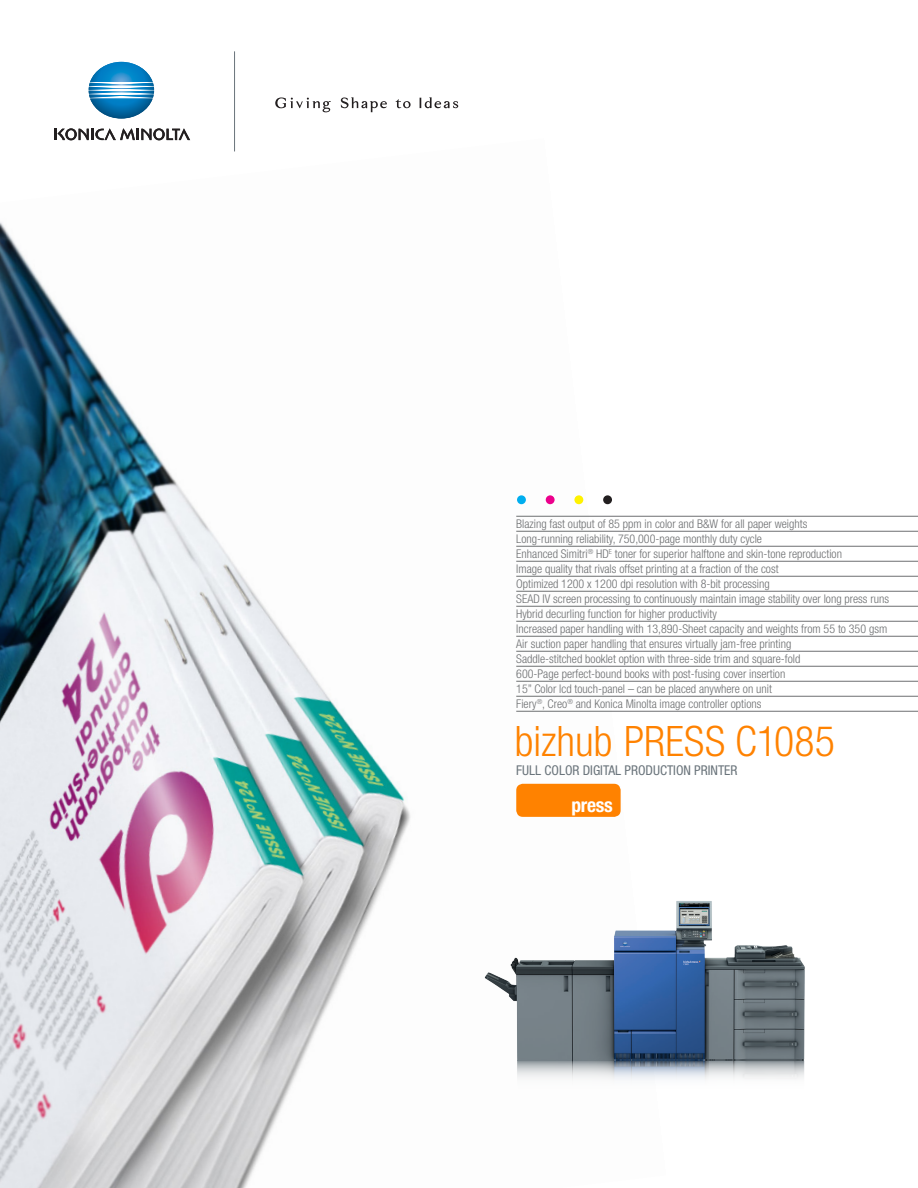
<style>
.page{position:relative;width:918px;height:1188px;background:#fff}
.page>*{position:absolute;margin:0;border:0;box-sizing:border-box;transform-origin:0 0}
.t1{font:300 condensed 42px "Helvetica Neue LT Std";color:#ff8200}
.t2{font:700 condensed 19.5px "Helvetica Neue LT Std";letter-spacing:-.015em;color:#fff}
.t3{font:condensed 13.5px "Helvetica Neue LT Std";color:#6a747b}
.t4{font:300 condensed 12px/15px "Helvetica Neue LT Std";color:#6d6f71}
</style>
<div class="page">
<img style="left:0;top:140px;width:667px;height:1048px">
<img style="left:89px;top:62px;width:65px;height:57px">
<svg style="left:54px;top:128px;width:136px;height:12px"></svg>
<svg style="left:341px;top:97px;width:46px;height:15px"></svg>
<svg style="left:420px;top:97px;width:38px;height:11px"></svg>
<svg style="left:275px;top:97px;width:56px;height:15px"></svg>
<svg style="left:396px;top:99px;width:15px;height:9px"></svg>
<hr style="left:234px;top:51px;width:1px;height:100px;background:#6a747b">
<div style="left:516px;top:784px;width:105px;height:33px;background:#ff8200;border-radius:7px"></div>
<img style="left:455px;top:892px;width:350px;height:296px">
<hr style="left:516px;top:516px;width:402px;height:1px;background:#6d6f71">
<hr style="left:516px;top:531px;width:402px;height:1px;background:#6d6f71">
<hr style="left:516px;top:546px;width:402px;height:1px;background:#6d6f71">
<hr style="left:516px;top:561px;width:402px;height:1px;background:#6d6f71">
<hr style="left:516px;top:576px;width:402px;height:1px;background:#6d6f71">
<hr style="left:516px;top:591px;width:402px;height:1px;background:#6d6f71">
<hr style="left:516px;top:606px;width:402px;height:1px;background:#6d6f71">
<hr style="left:516px;top:621px;width:402px;height:1px;background:#6d6f71">
<hr style="left:516px;top:636px;width:402px;height:1px;background:#6d6f71">
<hr style="left:516px;top:651px;width:402px;height:1px;background:#6d6f71">
<hr style="left:516px;top:666px;width:402px;height:1px;background:#6d6f71">
<hr style="left:516px;top:681px;width:402px;height:1px;background:#6d6f71">
<hr style="left:516px;top:696px;width:402px;height:1px;background:#6d6f71">
<hr style="left:516px;top:711px;width:402px;height:1px;background:#6d6f71">
<svg style="left:517px;top:495px;width:9px;height:9px"></svg>
<svg style="left:546px;top:495px;width:9px;height:9px"></svg>
<svg style="left:574px;top:495px;width:9px;height:9px"></svg>
<svg style="left:603px;top:495px;width:9px;height:9px"></svg>
<p class="t4" style="left:516px;top:516px;width:374px">Blazing fast output of 85 ppm in color and B&amp;W for all paper weights<br>Long-running reliability, 750,000-page monthly duty cycle<br>Enhanced Simitri<sup>®</sup> HD<sup>E</sup> toner for superior halftone and skin-tone reproduction<br>Image quality that rivals offset printing at a fraction of the cost<br>Optimized 1200 x 1200 dpi resolution with 8-bit processing<br>SEAD IV screen processing to continuously maintain image stability over long press runs Hybrid decurling function for higher productivity<br>Increased paper handling with 13,890-Sheet capacity and weights from 55 to 350 gsm Air suction paper handling that ensures virtually jam-free printing<br>Saddle-stitched booklet option with three-side trim and square-fold<br>600-Page perfect-bound books with post-fusing cover insertion<br>15” Color lcd touch-panel – can be placed anywhere on unit<br>Fiery<sup>®</sup>, Creo<sup>®</sup> and Konica Minolta image controller options</p>
<h1 class="t1" style="left:515px;top:717px;width:322px">bizhub PRESS C1085</h1>
<p class="t3" style="left:516px;top:763px;width:223px">FULL COLOR DIGITAL PRODUCTION PRINTER</p>
<h2 class="t2" style="left:571px;top:794px;width:43px">press</h2>
</div>
